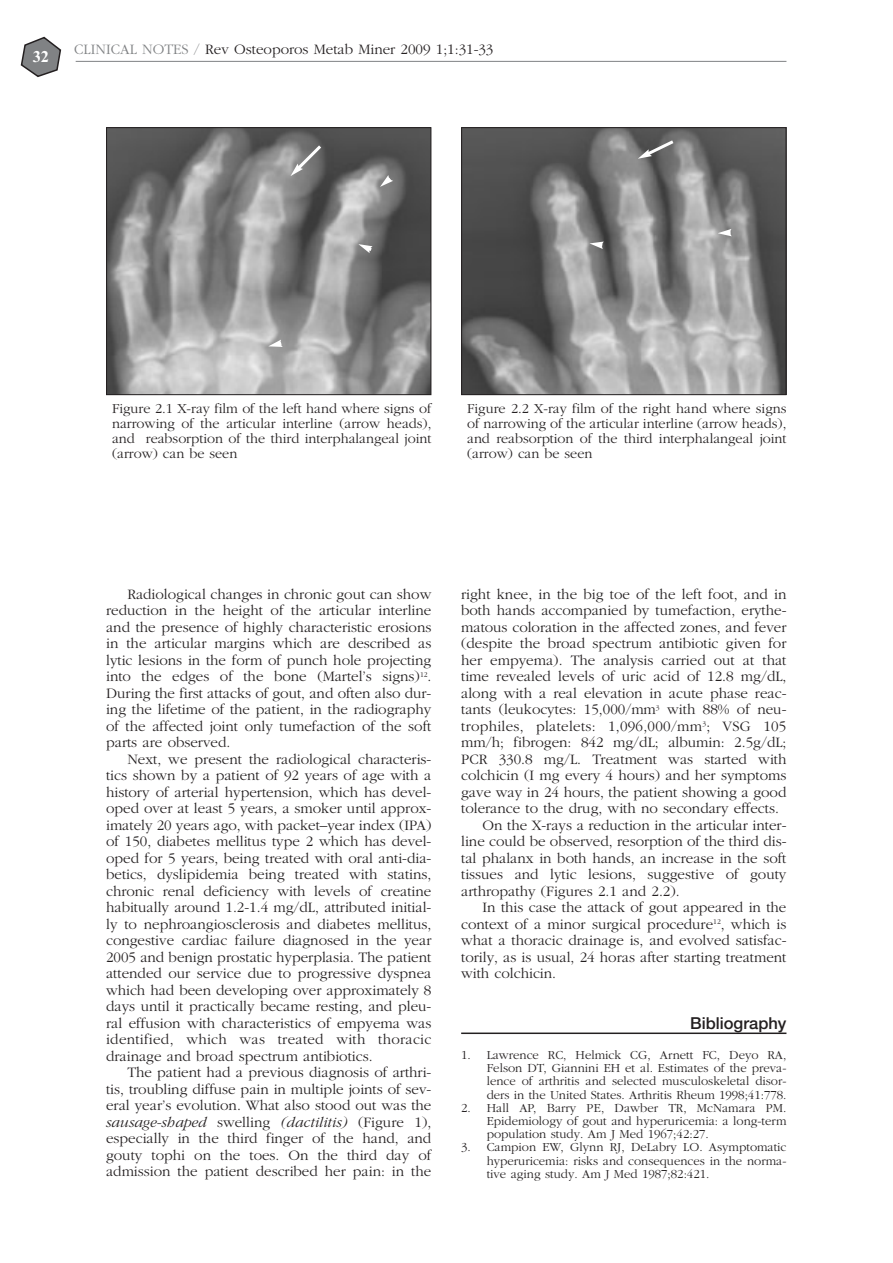
<style>
.page{position:relative;width:893px;height:1263px;background:#fff}
.page>*{position:absolute;margin:0;border:0;box-sizing:border-box;transform-origin:0 0}
.t1{font:500 16.5px "Helvetica Neue";color:#231f20}
.t2{font:700 16.5px "Times New Roman";color:#fff}
.t3{font:300 15px/16.5px "Garamond";color:#231f20;text-align:justify}
.t4{font:300 15px "Garamond";letter-spacing:.02em;color:#231f20}
.t5{font:300 14.25px/15px "Garamond";color:#231f20;text-align:justify}
.t6{font:300 12.75px/13.2px "Garamond";color:#231f20;text-align:justify}
.s1{color:#808284}
.s2{font-style:italic}
</style>
<div class="page">
<hr style="left:461px;top:1032px;width:325px;height:2px;background:#231f20">
<hr style="left:76px;top:61px;width:710px;height:1px;background:#808284">
<svg style="left:21px;top:37px;width:40px;height:40px"></svg>
<img style="left:108px;top:129px;width:321px;height:264px">
<div style="left:106px;top:127px;width:325px;height:268px;border:1px solid #231f20"></div>
<img style="left:463px;top:129px;width:321px;height:264px">
<div style="left:461px;top:127px;width:325px;height:268px;border:1px solid #231f20"></div>
<svg style="left:290px;top:142px;width:34px;height:34px"></svg>
<svg style="left:638px;top:138px;width:39px;height:21px"></svg>
<svg style="left:268px;top:340px;width:15px;height:7px"></svg>
<svg style="left:358px;top:244px;width:17px;height:10px"></svg>
<svg style="left:380px;top:174px;width:14px;height:13px"></svg>
<svg style="left:589px;top:242px;width:15px;height:7px"></svg>
<svg style="left:718px;top:229px;width:14px;height:7px"></svg>
<p class="t2" style="left:33px;top:51px;width:18px">32</p>
<p class="t3" style="left:74px;top:42px;width:421px"><span class="s1">CLINICAL NOTES /</span> Rev Osteoporos Metab Miner 2009 1;1:31-33</p>
<p class="t5" style="left:112px;top:402px;width:321px">Figure 2.1 X-ray film of the left hand where signs of narrowing of the articular interline (arrow heads), and reabsorption of the third interphalangeal joint (arrow) can be seen</p>
<p class="t5" style="left:467px;top:402px;width:321px">Figure 2.2 X-ray film of the right hand where signs of narrowing of the articular interline (arrow heads), and reabsorption of the third interphalangeal joint (arrow) can be seen</p>
<p class="t3" style="left:106px;top:587px;width:327px;text-indent:21px">Radiological changes in chronic gout can show reduction in the height of the articular interline and the presence of highly characteristic erosions in the articular margins which are described as lytic lesions in the form of punch hole projecting into the edges of the bone (Martel’s signs)<sup>12</sup>.<br>During the first attacks of gout, and often also dur&shy;ing the lifetime of the patient, in the radiography of the affected joint only tumefaction of the soft parts are observed.</p>
<p class="t3" style="left:106px;top:752px;width:327px;text-indent:21px">Next, we present the radiological characteris&shy;tics shown by a patient of 92 years of age with a history of arterial hypertension, which has devel&shy;oped over at least 5 years, a smoker until approx&shy;imately 20 years ago, with packet–year index (IPA) of 150, diabetes mellitus type 2 which has devel&shy;oped for 5 years, being treated with oral anti-dia&shy;betics, dyslipidemia being treated with statins, chronic renal deficiency with levels of creatine habitually around 1.2-1.4 mg/dL, attributed initial&shy;ly to nephroangiosclerosis and diabetes mellitus, congestive cardiac failure diagnosed in the year 2005 and benign prostatic hyperplasia. The patient attended our service due to progressive dyspnea which had been developing over approximately 8 days until it practically became resting, and pleu&shy;ral effusion with characteristics of empyema was identified, which was treated with thoracic drainage and broad spectrum antibiotics.</p>
<p class="t3" style="left:106px;top:1065px;width:327px;text-indent:21px">The patient had a previous diagnosis of arthri&shy;tis, troubling diffuse pain in multiple joints of sev&shy;eral year’s evolution. What also stood out was the <span class="s2">sausage-shaped</span> swelling <span class="s2">(dactilitis)</span> (Figure 1), especially in the third finger of the hand, and gouty tophi on the toes. On the third day of admission the patient described her pain: in the</p>
<p class="t3" style="left:461px;top:587px;width:327px">right knee, in the big toe of the left foot, and in</p>
<p class="t3" style="left:461px;top:603px;width:327px">both hands accompanied by tumefaction, erythe-</p>
<p class="t3" style="left:461px;top:620px;width:327px">matous coloration in the affected zones, and fever</p>
<p class="t3" style="left:461px;top:636px;width:327px">(despite the broad spectrum antibiotic given for</p>
<p class="t3" style="left:461px;top:653px;width:327px">her empyema). The analysis carried out at that</p>
<p class="t3" style="left:461px;top:669px;width:327px">time revealed levels of uric acid of 12.8 mg/dL,</p>
<p class="t3" style="left:461px;top:686px;width:327px">along with a real elevation in acute phase reac-</p>
<p class="t3" style="left:461px;top:702px;width:327px">tants (leukocytes: 15,000/mm<sup>3</sup> with 88% of neu-</p>
<p class="t4" style="left:461px;top:720px;width:327px">trophiles, platelets: 1,096,000/mm<sup>3</sup>; VSG 105</p>
<p class="t3" style="left:461px;top:735px;width:327px">mm/h; fibrogen: 842 mg/dL; albumin: 2.5g/dL;</p>
<p class="t3" style="left:461px;top:752px;width:327px">PCR 330.8 mg/L. Treatment was started with</p>
<p class="t3" style="left:461px;top:768px;width:327px">colchicin (I mg every 4 hours) and her symptoms</p>
<p class="t3" style="left:461px;top:785px;width:327px">gave way in 24 hours, the patient showing a good</p>
<p class="t3" style="left:461px;top:801px;width:319px">tolerance to the drug, with no secondary effects.</p>
<p class="t3" style="left:482px;top:818px;width:306px">On the X-rays a reduction in the articular inter-</p>
<p class="t3" style="left:461px;top:834px;width:327px">line could be observed, resorption of the third dis-</p>
<p class="t3" style="left:461px;top:851px;width:327px">tal phalanx in both hands, an increase in the soft</p>
<p class="t3" style="left:461px;top:867px;width:327px">tissues and lytic lesions, suggestive of gouty</p>
<p class="t3" style="left:461px;top:884px;width:220px">arthropathy (Figures 2.1 and 2.2).</p>
<p class="t3" style="left:482px;top:900px;width:305px">In this case the attack of gout appeared in the</p>
<p class="t3" style="left:461px;top:917px;width:327px">context of a minor surgical procedure<sup>12</sup>, which is</p>
<p class="t3" style="left:461px;top:933px;width:327px">what a thoracic drainage is, and evolved satisfac-</p>
<p class="t3" style="left:461px;top:950px;width:327px">torily, as is usual, 24 horas after starting treatment</p>
<p class="t3" style="left:461px;top:966px;width:96px">with colchicin.</p>
<p class="t1" style="left:690px;top:1017px;width:98px">Bibliography</p>
<p class="t6" style="left:487px;top:1049px;width:301px;text-indent:-26px">1. Lawrence RC, Helmick CG, Arnett FC, Deyo RA, Felson DT, Giannini EH et al. Estimates of the preva&shy;lence of arthritis and selected musculoskeletal disor&shy;ders in the United States. Arthritis Rheum 1998;41:778.</p>
<p class="t6" style="left:487px;top:1102px;width:301px;text-indent:-26px">2. Hall AP, Barry PE, Dawber TR, McNamara PM.<br>Epidemiology of gout and hyperuricemia: a long-term population study. Am J Med 1967;42:27.</p>
<p class="t6" style="left:487px;top:1142px;width:301px;text-indent:-26px">3. Campion EW, Glynn RJ, DeLabry LO. Asymptomatic hyperuricemia: risks and consequences in the norma&shy;tive aging study. Am J Med 1987;82:421.</p>
</div>
